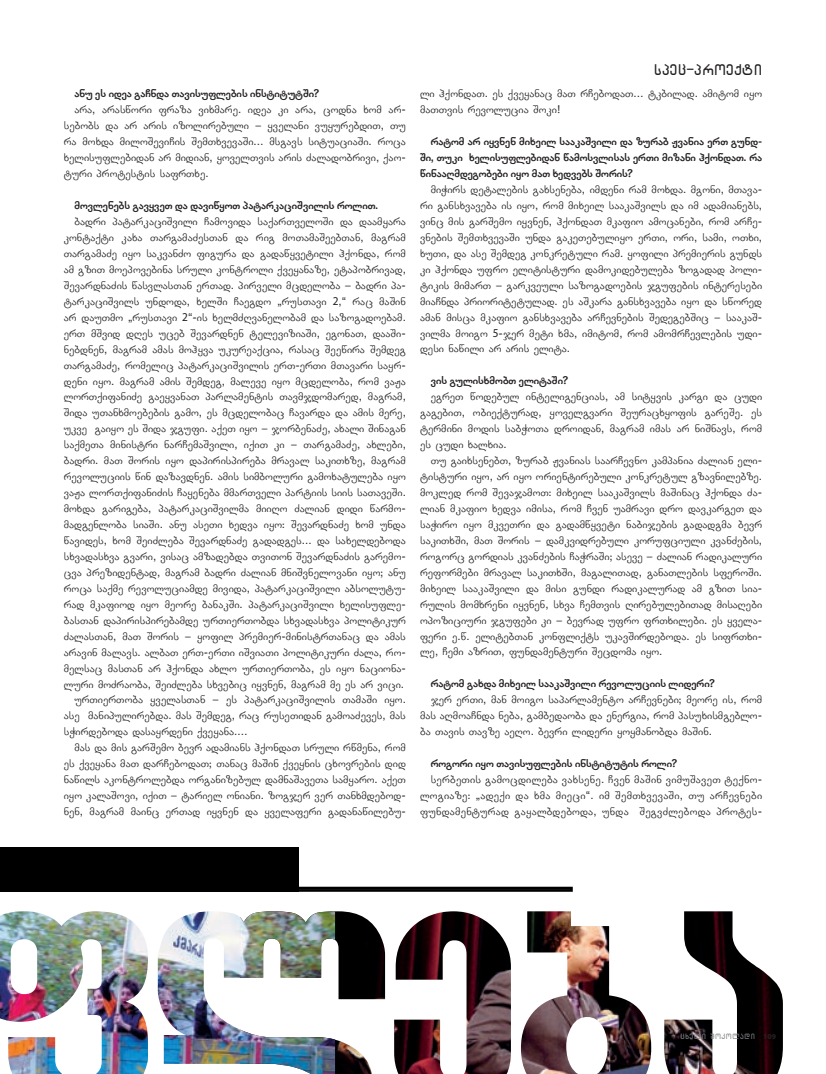
<style>
.page{position:relative;width:826px;height:1074px;background:#fff}
.page>*{position:absolute;margin:0;border:0;box-sizing:border-box;transform-origin:0 0}
.t1{font:15px "Sanet";color:#231f20}
.t2{font:11.25px/16px "A Kolkhety N";color:#231f20;text-align:justify}
.t3{font:700 11.25px/16px "A Kolkhety N";color:#231f20;text-align:justify}
.t4{font:7.5px "Sanet";letter-spacing:.05em;color:#808285}
.s1{font-family:"Myriad Pro";font-weight:900;color:#231f20}
</style>
<div class="page">
<img style="left:335px;top:911px;width:448px;height:163px">
<img style="left:0;top:911px;width:335px;height:163px">
<div style="left:0;top:847px;width:298px;height:44px;background:#000001"></div>
<div style="left:287px;top:886px;width:286px;height:5px;border:2px solid #000001"></div>
<p class="t3" style="left:74px;top:86px;width:246px">ANU ES IDEA GACNDA TAVISUFLEBIS INSTITUTSI?</p>
<p class="t2" style="left:64px;top:102px;width:343px;text-indent:11px">ARA, ARASWORI FRAZA VIXMARE. IDEA KI ARA, CODNA XOM AR-SEBOBS DA AR ARIS IZOLIREBULI _ YVELANI VUYUREBDIT, TU RA MOXDA MILOSEVICIS SEMTXVEVASI… MSGAVS SITUACIASI. ROCA XELISUFLEBIDAN AR MIDIAN, YOVELTVIS ARIS ZALADOBRIVI, QAO-TURI PROTESTIS SAFRTXE.</p>
<p class="t3" style="left:74px;top:197px;width:305px">MOVLENEBS GAVYVET DA DAVIWYOT PATARKACISVILIS ROLIT.</p>
<p class="t2" style="left:74px;top:213px;width:333px">BADRI PATARKACISVILI CAMOVIDA SAQARTVELOSI DA DAAMYARA</p>
<p class="t2" style="left:64px;top:229px;width:343px">KONTAQTI KAXA TARGAMAZESTAN DA RIG MOTAMASEEBTAN, MAGRAM</p>
<p class="t2" style="left:64px;top:245px;width:343px">TARGAMAZE IYO SAKVANZO FIGURA DA GADAWYVETILI HQONDA, ROM</p>
<p class="t2" style="left:64px;top:261px;width:343px">AM GZIT MOEPOVEBINA SRULI KONTROLI QVEYANAZE, ETAPOBRIVAD,</p>
<p class="t2" style="left:64px;top:277px;width:343px">SEVARDNAZIS WASVLASTAN ERTAD. PIRVELI MCDELOBA _ BADRI PA-</p>
<p class="t2" style="left:64px;top:293px;width:343px">TARKACISVILS UNDODA, XELSI CAEGDO `RUSTAVI 2,~ RAC MASIN</p>
<p class="t2" style="left:64px;top:309px;width:343px">AR DAUTMO `RUSTAVI 2~-IS XELMZRVANELOBAM DA SAZOGADOEBAM.</p>
<p class="t2" style="left:64px;top:325px;width:343px">ERT MSVID DRES UCEB SEVARDNEN TELEVIZIASI, EGONAT, DAASI-</p>
<p class="t2" style="left:64px;top:341px;width:343px">NEBDNEN, MAGRAM AMAS MOHYVA UKUREAQCIA, RASAC SEEWIRA SEMDEG</p>
<p class="t2" style="left:64px;top:357px;width:343px">TARGAMAZE, ROMELIC PATARKACISVILIS ERT-ERTI MTAVARI SAYR-</p>
<p class="t2" style="left:64px;top:373px;width:343px">DENI IYO. MAGRAM AMIS SEMDEG, MALEVE IYO MCDELOBA, ROM VAJA</p>
<p class="t2" style="left:64px;top:388px;width:343px">LORTQIFANIZE GAEYVANAT PARLAMENTIS TAVMJDOMARED, MAGRAM,</p>
<p class="t2" style="left:64px;top:404px;width:343px">SIDA UTANXMOEBEBIS GAMO, ES MCDELOBAC CAVARDA DA AMIS MERE,</p>
<p class="t2" style="left:64px;top:420px;width:343px">UKVE GAIYO ES SIDA JGUFI. AQET IYO _ JORBENAZE, AXALI SINAGAN</p>
<p class="t2" style="left:64px;top:436px;width:343px">SAQMETA MINISTRI NARCEMASVILI, IQIT KI _ TARGAMAZE, AXLEBI,</p>
<p class="t2" style="left:64px;top:452px;width:343px">BADRI. MAT SORIS IYO DAPIRISPIREBA MRAVAL SAKITXZE, MAGRAM</p>
<p class="t2" style="left:64px;top:468px;width:343px">REVOLUCIIS WIN DAZAVDNEN. AMIS SIMBOLURI GAMOXATULEBA IYO</p>
<p class="t2" style="left:64px;top:484px;width:343px">VAJA LORTQIFANIZIS CAYENEBA MMARTVELI PARTIIS SIIS SATAVESI.</p>
<p class="t2" style="left:64px;top:500px;width:343px">MOXDA GARIGEBA, PATARKACISVILMA MIIRO ZALIAN DIDI WARMO-</p>
<p class="t2" style="left:64px;top:516px;width:343px">MADGENLOBA SIASI. ANU ASETI XEDVA IYO: SEVARDNAZE XOM UNDA</p>
<p class="t2" style="left:64px;top:532px;width:343px">WAVIDES, XOM SEIZLEBA SEVARDNAZE GADADGES... DA SAXELDEBODA</p>
<p class="t2" style="left:64px;top:548px;width:343px">SXVADASXVA GVARI, VISAC AMZADEBDA TVITON SEVARDNAZIS GAREMO-</p>
<p class="t2" style="left:64px;top:564px;width:343px">CVA PREZIDENTAD, MAGRAM BADRI ZALIAN MNISVNELOVANI IYO; ANU</p>
<p class="t2" style="left:64px;top:580px;width:343px">ROCA SAQME REVOLUCIAMDE MIVIDA, PATARKACISVILI ABSOLUTU-</p>
<p class="t2" style="left:64px;top:596px;width:343px">RAD MKAFIOD IYO MEORE BANAKSI. PATARKACISVILI XELISUFLE-</p>
<p class="t2" style="left:64px;top:612px;width:343px">BASTAN DAPIRISPIREBAMDE URTIERTOBDA SXVADASXVA POLITIKUR</p>
<p class="t2" style="left:64px;top:628px;width:343px">ZALASTAN, MAT SORIS _ YOFIL PREMIER-MINISTRTANAC DA AMAS</p>
<p class="t2" style="left:64px;top:644px;width:343px">ARAVIN MALAVS. ALBAT ERT-ERTI ISVIATI POLITIKURI ZALA, RO-</p>
<p class="t2" style="left:64px;top:659px;width:343px">MELSAC MASTAN AR HQONDA AXLO URTIERTOBA, ES IYO NACIONA-</p>
<p class="t2" style="left:64px;top:675px;width:342px">LURI MOZRAOBA, SEIZLEBA SXVEBIC IYVNEN, MAGRAM ME ES AR VICI.</p>
<p class="t2" style="left:74px;top:691px;width:333px">URTIERTOBA YVELASTAN _ ES PATARKACISVILIS TAMASI IYO.</p>
<p class="t2" style="left:64px;top:707px;width:343px">ASE MANIPULIREBDA. MAS SEMDEG, RAC RUSETIDAN GAMOAZEVES, MAS</p>
<p class="t2" style="left:64px;top:723px;width:185px">SWIRDEBODA DASAYRDENI QVEYANA.…</p>
<p class="t2" style="left:74px;top:739px;width:333px">MAS DA MIS GARSEMO BEVR ADAMIANS HQONDAT SRULI RWMENA, ROM</p>
<p class="t2" style="left:64px;top:755px;width:343px">ES QVEYANA MAT DARCEBODAT; TANAC MASIN QVEYNIS CXOVREBIS DID</p>
<p class="t2" style="left:64px;top:771px;width:343px">NAWILS AKONTROLEBDA ORGANIZEBUL DAMNASAVETA SAMYARO. AQET</p>
<p class="t2" style="left:64px;top:787px;width:343px">IYO KALASOVI, IQIT _ TARIEL ONIANI. ZOGJER VER TANXMDEBOD-</p>
<p class="t2" style="left:64px;top:803px;width:343px">NEN, MAGRAM MAINC ERTAD IYVNEN DA YVELAFERI GADANAWILEBU-</p>
<h1 class="t1" style="left:654px;top:61px;width:110px">SPEC-PROEQTI</h1>
<p class="t2" style="left:420px;top:85px;width:343px">LI HQONDAT. ES QVEYANAC MAT RCEBODAT… TKBILAD. AMITOM IYO<br>MATTVIS REVOLUCIA SOKI!</p>
<p class="t3" style="left:420px;top:133px;width:343px;text-indent:11px">RATOM AR IYVNEN MIXEIL SAAKASVILI DA ZURAB JVANIA ERT GUND-SI, TUKI XELISUFLEBIDAN WAMOSVLISAS ERTI MIZANI HQONDAT. RA WINAARMDEGOBEBI IYO MAT XEDVEBS SORIS?</p>
<p class="t2" style="left:420px;top:181px;width:343px;text-indent:11px">MIWIRS DETALEBIS GAXSENEBA, IMDENI RAM MOXDA. MGONI, MTAVA-RI GANSXVAVEBA IS IYO, ROM MIXEIL SAAKASVILS DA IM ADAMIANEBS, VINC MIS GARSEMO IYVNEN, HQONDAT MKAFIO AMOCANEBI, ROM ARCE-VNEBIS SEMTXVEVASI UNDA GAKETEBULIYO ERTI, ORI, SAMI, OTXI, XUTI, DA ASE SEMDEG KONKRETULI RAM. YOFILI PREMIERIS GUNDS KI HQONDA UFRO ELITISTURI DAMOKIDEBULEBA ZOGADAD POLI-TIKIS MIMART _ GARKVEULI SAZOGADOEBIS JGUFEBIS INTERESEBI MIACNDA PRIORITETULAD. ES ASKARA GANSXVAVEBA IYO DA SWORED AMAN MISCA MKAFIO GANSXVAVEBA ARCEVNEBIS SEDEGEBSIC _ SAAKAS-VILMA MOIGO 5-JER METI XMA, IMITOM, ROM AMOMRCEVLEBIS UDI-DESI NAWILI AR ARIS ELITA.</p>
<p class="t3" style="left:431px;top:372px;width:138px">VIS GULISXMOBT ELITASI?</p>
<p class="t2" style="left:420px;top:388px;width:343px;text-indent:11px">EGRET WODEBUL INTELIGENCIAS, AM SITYVIS KARGI DA CUDI GAGEBIT, OBIEQTURAD, YOVELGVARI SEURACXYOFIS GARESE. ES TERMINI MODIS SABWOTA DROIDAN, MAGRAM IMAS AR NISNAVS, ROM ES CUDI XALXIA.</p>
<p class="t2" style="left:420px;top:452px;width:343px;text-indent:11px">TU GAIXSENEBT, ZURAB JVANIAS SAARCEVNO KAMPANIA ZALIAN ELI-TISTURI IYO, AR IYO ORIENTIREBULI KONKRETUL GZAVNILEBZE.<br>MOKLED ROM SEVAJAMOT: MIXEIL SAAKASVILS MASINAC HQONDA ZA-LIAN MKAFIO XEDVA IMISA, ROM CVEN UAMRAVI DRO DAVKARGET DA SAWIRO IYO MKVETRI DA GADAMWYVETI NABIJEBIS GADADGMA BEVR SAKITXSI, MAT SORIS _ DAMKVIDREBULI KORUFCIULI KVANZEBIS, ROGORC GORDIAS KVANZEBIS CAWRASI; ASEVE _ ZALIAN RADIKALURI REFORMEBI MRAVAL SAKITXSI, MAGALITAD, GANATLEBIS SFEROSI.<br>MIXEIL SAAKASVILI DA MISI GUNDI RADIKALURAD AM GZIT SIA-RULIS MOMXRENI IYVNEN, SXVA CEMTVIS RIREBULEBITAD MISAREBI OPOZICIURI JGUFEBI KI _ BEVRAD UFRO FRTXILEBI. ES YVELA-FERI E.W. ELITEBTAN KONFLIQTS UKAVSIRDEBODA. ES SIFRTXI-LE, CEMI AZRIT, FUNDAMENTURI SECDOMA IYO.</p>
<p class="t3" style="left:431px;top:675px;width:285px">RATOM GAXDA MIXEIL SAAKASVILI REVOLUCIIS LIDERI?</p>
<p class="t2" style="left:420px;top:691px;width:343px;text-indent:11px">JER ERTI, MAN MOIGO SAPARLAMENTO ARCEVNEBI; MEORE IS, ROM MAS ARMOACNDA NEBA, GAMBEDAOBA DA ENERGIA, ROM PASUXISMGEBLO-BA TAVIS TAVZE AERO. BEVRI LIDERI YOYMANOBDA MASIN.</p>
<p class="t3" style="left:431px;top:755px;width:247px">ROGORI IYO TAVISUFLEBIS INSTITUTIS ROLI?</p>
<p class="t2" style="left:420px;top:771px;width:343px;text-indent:11px">SERBETIS GAMOCDILEBA VAXSENE. CVEN MASIN VIMUSAVET TEQNO-LOGIAZE: `ADEQI DA XMA MIECI~. IM SEMTXVEVASI, TU ARCEVNEBI FUNDAMENTURAD GAYALBDEBODA, UNDA SEGVZLEBODA PROTES-</p>
<p class="t4" style="left:680px;top:1031px;width:97px">CXELI SOKOLADI <span class="s1">109</span></p>
</div>
